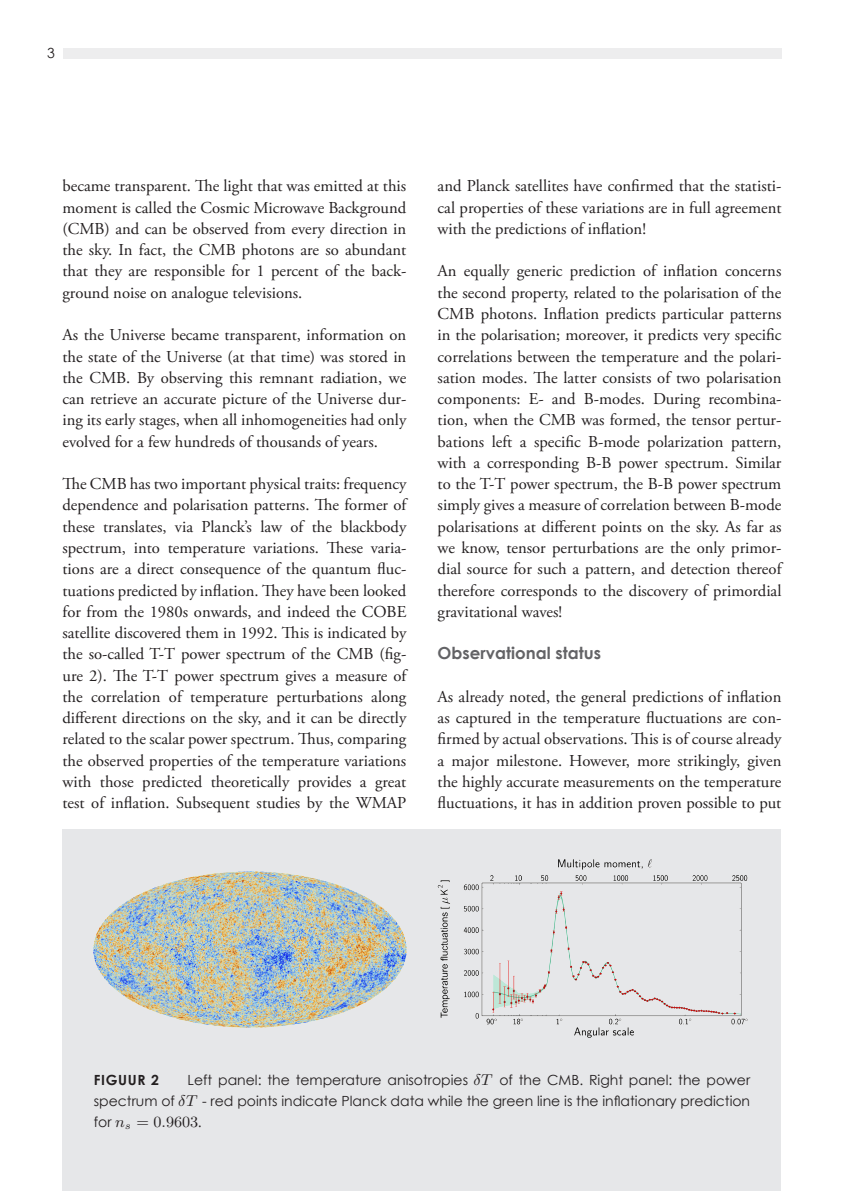
<style>
.page{position:relative;width:844px;height:1191px;background:#fff}
.page>*{position:absolute;margin:0;border:0;box-sizing:border-box;transform-origin:0 0}
.Paragraaftekst{font:16.62px/21.2px "Adobe Garamond Pro";color:#231f20;text-align:justify}
.Kopje{font:700 16.62px "Century Gothic";color:#636366}
.t1{font:15.75px "CMR9";color:#231f20}
.t2{font:15.75px "CMMI9";color:#231f20}
.Bijschrift{font:14px "Century Gothic";color:#231f20}
.Bijschrift-2{font:700 14px "Century Gothic";letter-spacing:.05em;color:#231f20}
.s1{font-family:"CMMI9"}
</style>
<div class="page">
<div style="left:62px;top:829px;width:719px;height:362px;background:#e6e7e9"></div>
<img style="left:94px;top:872px;width:312px;height:155px">
<img style="left:437px;top:859px;width:311px;height:179px">
<div style="left:62px;top:48px;width:719px;height:10px;background:#ededee"></div>
<p class="Bijschrift" style="left:47px;top:44px;width:9px">3</p>
<p class="Paragraaftekst" style="left:62px;top:176px;width:345px">became transparent. The light that was emitted at this moment is called the Cosmic Microwave Background (CMB) and can be observed from every direction in the sky. In fact, the CMB photons are so abundant that they are responsible for 1 percent of the back&shy;ground noise on analogue televisions.</p>
<p class="Paragraaftekst" style="left:62px;top:325px;width:345px">As the Universe became transparent, information on the state of the Universe (at that time) was stored in the CMB. By observing this remnant radiation, we can retrieve an accurate picture of the Universe dur&shy;ing its early stages, when all inhomogeneities had only evolved for a few hundreds of thousands of years.</p>
<p class="Paragraaftekst" style="left:62px;top:474px;width:345px">The CMB has two important physical traits: frequency dependence and polarisation patterns. The former of these translates, via Planck’s law of the blackbody spectrum, into temperature variations. These varia&shy;tions are a direct consequence of the quantum fluc&shy;tuations predicted by inflation. They have been looked for from the 1980s onwards, and indeed the COBE satellite discovered them in 1992. This is indicated by the so-called T-T power spectrum of the CMB (fig&shy;ure 2). The T-T power spectrum gives a measure of the correlation of temperature perturbations along different directions on the sky, and it can be directly related to the scalar power spectrum. Thus, comparing the observed properties of the temperature variations with those predicted theoretically provides a great test of inflation. Subsequent studies by the WMAP</p>
<p class="Paragraaftekst" style="left:437px;top:176px;width:345px">and Planck satellites have confirmed that the statisti&shy;cal properties of these variations are in full agreement with the predictions of inflation!</p>
<p class="Paragraaftekst" style="left:437px;top:261px;width:345px">An equally generic prediction of inflation concerns the second property, related to the polarisation of the CMB photons. Inflation predicts particular patterns in the polarisation; moreover, it predicts very specific correlations between the temperature and the polari&shy;sation modes. The latter consists of two polarisation components: E- and B-modes. During recombina&shy;tion, when the CMB was formed, the tensor pertur&shy;bations left a specific B-mode polarization pattern, with a corresponding B-B power spectrum. Similar to the T-T power spectrum, the B-B power spectrum simply gives a measure of correlation between B-mode polarisations at different points on the sky. As far as we know, tensor perturbations are the only primor&shy;dial source for such a pattern, and detection thereof therefore corresponds to the discovery of primordial gravitational waves!</p>
<p class="Kopje" style="left:437px;top:640px;width:165px">Observational status</p>
<p class="Paragraaftekst" style="left:437px;top:686px;width:345px">As already noted, the general predictions of inflation as captured in the temperature fluctuations are con&shy;firmed by actual observations. This is of course already a major milestone. However, more strikingly, given the highly accurate measurements on the temperature fluctuations, it has in addition proven possible to put</p>
<p class="Bijschrift-2" style="left:94px;top:1069px;width:67px">FIGUUR 2</p>
<p class="Bijschrift" style="left:187px;top:1069px;width:282px">Left panel: the temperature anisotropies</p>
<p class="t2" style="left:473px;top:1072px;width:19px">δT</p>
<p class="Bijschrift" style="left:499px;top:1069px;width:252px">of the CMB. Right panel: the power</p>
<p class="Bijschrift" style="left:94px;top:1091px;width:83px">spectrum of</p>
<p class="t2" style="left:178px;top:1094px;width:19px">δT</p>
<p class="Bijschrift" style="left:202px;top:1091px;width:549px">- red points indicate Planck data while the green line is the inflationary prediction</p>
<p class="Bijschrift" style="left:94px;top:1112px;width:19px">for</p>
<p class="t1" style="left:115px;top:1115px;width:85px"><span class="s1">n</span><sub>s</sub> = 0<span class="s1">.</span>9603</p>
<p class="Bijschrift" style="left:198px;top:1112px;width:5px">.</p>
</div>
